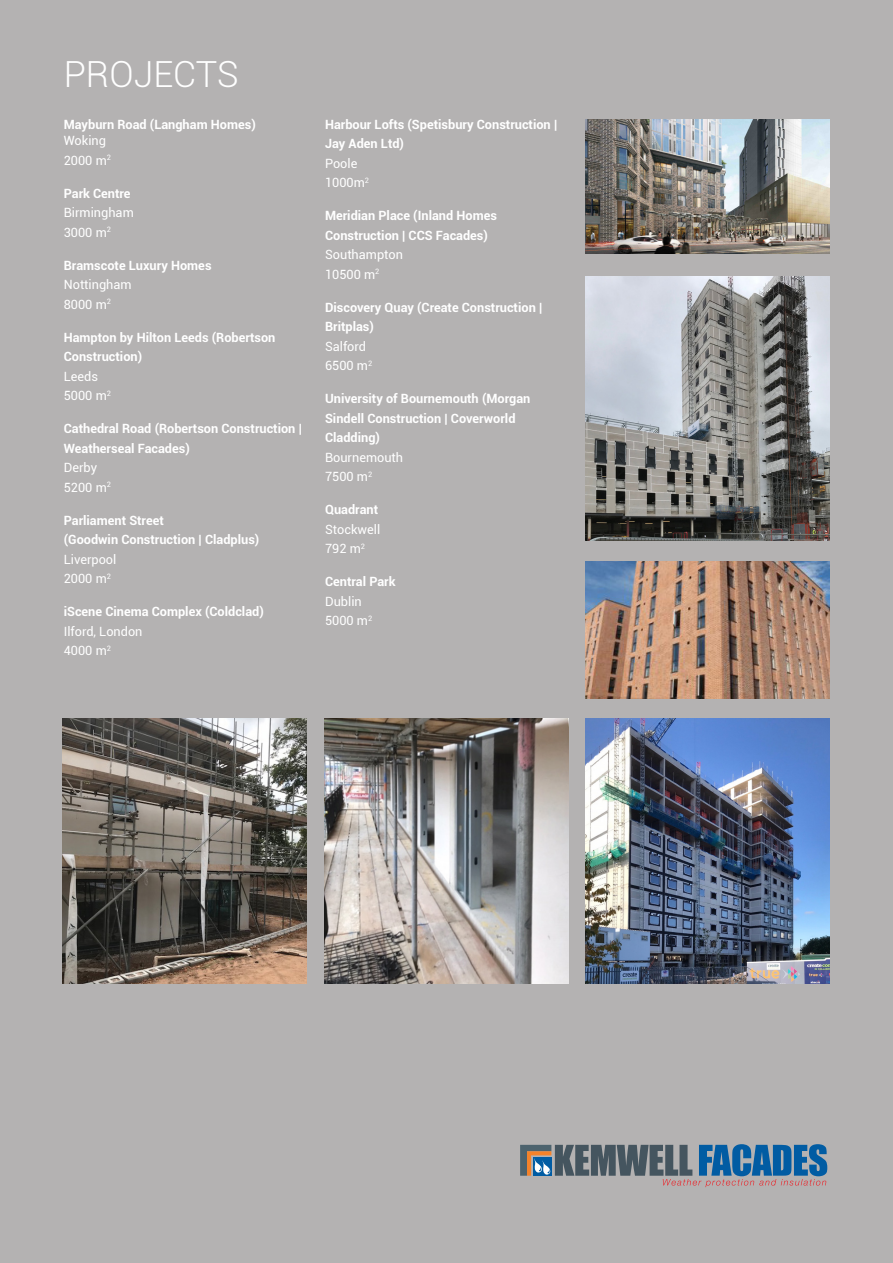
<style>
.page{position:relative;width:893px;height:1263px;background:#b4b2b2}
.page>*{position:absolute;margin:0;border:0;box-sizing:border-box;transform-origin:0 0}
.t1{font:300 36px "Roboto";color:#fff}
.Projects_OV{font:700 12.75px/19.5px "Roboto";color:#fff}
.Projects_OV-2{font:12.75px/19.5px "Roboto";color:#fff}
.s1{font-weight:400}
.s2{font-weight:700}
</style>
<div class="page">
<img style="left:586px;top:119px;width:244px;height:134px">
<img style="left:586px;top:561px;width:244px;height:137px">
<img style="left:586px;top:276px;width:244px;height:265px">
<img style="left:324px;top:719px;width:244px;height:265px">
<img style="left:63px;top:719px;width:243px;height:265px">
<img style="left:586px;top:719px;width:244px;height:265px">
<svg style="left:520px;top:1144px;width:307px;height:43px"></svg>
<p class="t1" style="left:64px;top:49px;width:177px">PROJECTS</p>
<p class="Projects_OV" style="left:64px;top:115px;width:194px;line-height:16.5px">Mayburn Road (Langham Homes)<br><span class="s1">Woking</span></p>
<p class="Projects_OV-2" style="left:64px;top:150px;width:49px">2000 m<sup>2</sup></p>
<p class="Projects_OV-2" style="left:64px;top:183px;width:72px"><span class="s2">Park Centre<br></span>Birmingham<br>3000 m<sup>2</sup></p>
<p class="Projects_OV" style="left:64px;top:255px;width:149px">Bramscote Luxury Homes<br><span class="s1">Nottingham<br>8000 m</span><sup>2</sup></p>
<p class="Projects_OV" style="left:64px;top:327px;width:213px">Hampton by Hilton Leeds (Robertson<br>Construction)<br><span class="s1">Leeds<br>5000 m</span><sup>2</sup></p>
<p class="Projects_OV" style="left:64px;top:418px;width:240px">Cathedral Road (Robertson Construction |<br>Weatherseal Facades)<br><span class="s1">Derby<br>5200 m</span><sup>2</sup></p>
<p class="Projects_OV" style="left:64px;top:510px;width:197px">Parliament Street<br>(Goodwin Construction | Cladplus)<br><span class="s1">Liverpool<br>2000 m</span><sup>2</sup></p>
<p class="Projects_OV" style="left:64px;top:601px;width:202px">iScene Cinema Complex (Coldclad)<br><span class="s1">Ilford, London<br>4000 m</span><sup>2</sup></p>
<p class="Projects_OV" style="left:325px;top:114px;width:234px">Harbour Lofts (Spetisbury Construction |<br>Jay Aden Ltd)<br><span class="s1">Poole<br>1000m</span><sup>2</sup></p>
<p class="Projects_OV" style="left:325px;top:205px;width:173px">Meridian Place (Inland Homes<br>Construction | CCS Facades)<br><span class="s1">Southampton<br>10500 m</span><sup>2</sup></p>
<p class="Projects_OV" style="left:325px;top:297px;width:219px">Discovery Quay (Create Construction |<br>Britplas)<br><span class="s1">Salford<br>6500 m</span><sup>2</sup></p>
<p class="Projects_OV" style="left:325px;top:388px;width:207px">University of Bournemouth (Morgan<br>Sindell Construction | Coverworld<br>Cladding)<br><span class="s1">Bournemouth<br>7500 m</span><sup>2</sup></p>
<p class="Projects_OV-2" style="left:325px;top:499px;width:57px"><span class="s2">Quadrant<br></span>Stockwell<br>792 m<sup>2</sup></p>
<p class="Projects_OV" style="left:325px;top:571px;width:72px">Central Park<br><span class="s1">Dublin<br>5000 m</span><sup>2</sup></p>
</div>
